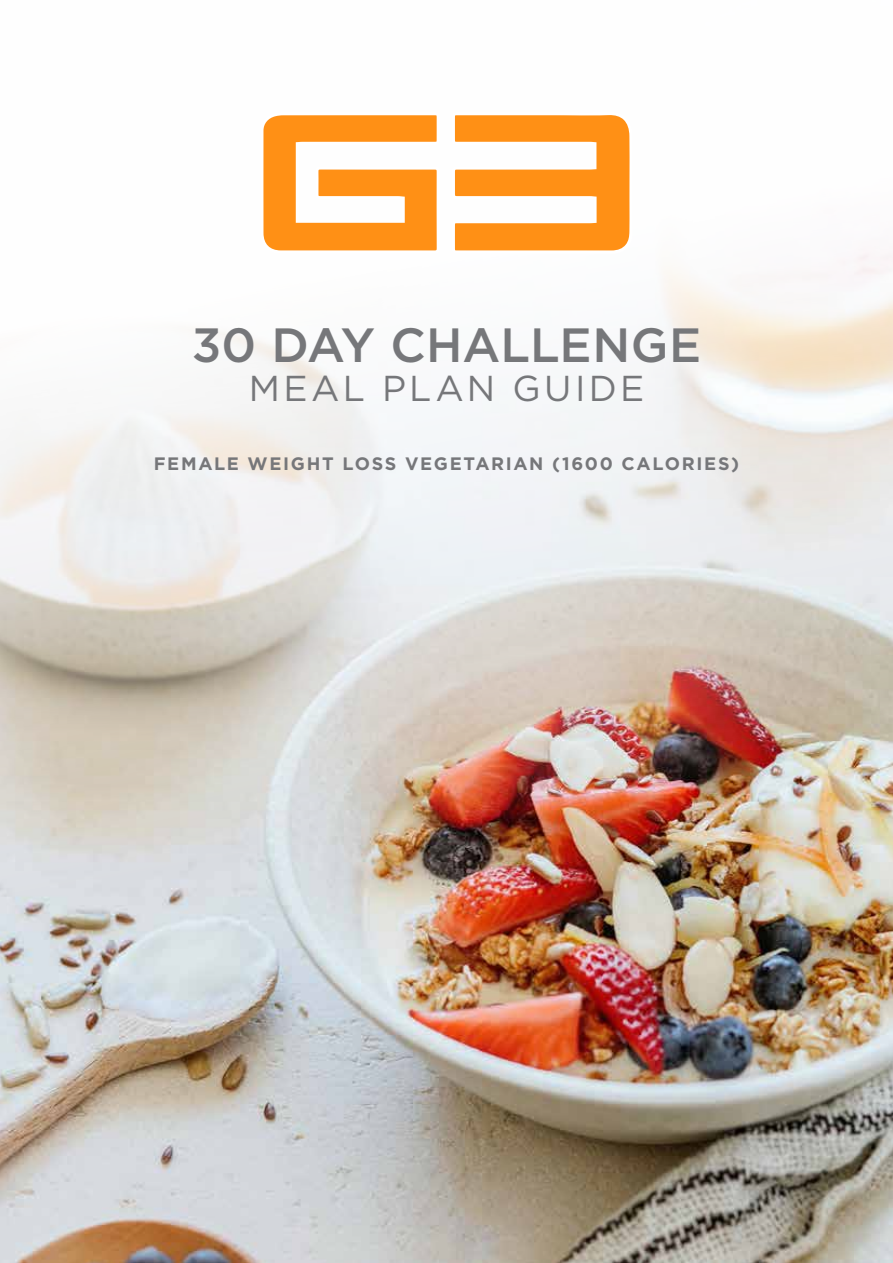
<style>
.page{position:relative;width:893px;height:1263px;background:#fff}
.page>*{position:absolute;margin:0;border:0;box-sizing:border-box;transform-origin:0 0}
.t1{font:500 48px "Gotham";color:#76777a}
.t2{font:36px "Gotham";letter-spacing:.09em;color:#76777a}
.t3{font:700 18px "Gotham";letter-spacing:.09em;color:#76777a}
</style>
<div class="page">
<img style="left:0;top:253px;width:893px;height:1010px">
<svg style="left:260px;top:115px;width:180px;height:139px"></svg>
<svg style="left:452px;top:115px;width:181px;height:139px"></svg>
<h1 class="t1" style="left:192px;top:314px;width:511px">30 DAY CHALLENGE</h1>
<h2 class="t2" style="left:249px;top:366px;width:397px">MEAL PLAN GUIDE</h2>
<p class="t3" style="left:154px;top:452px;width:587px">FEMALE WEIGHT LOSS VEGETARIAN (1600 CALORIES)</p>
</div>
